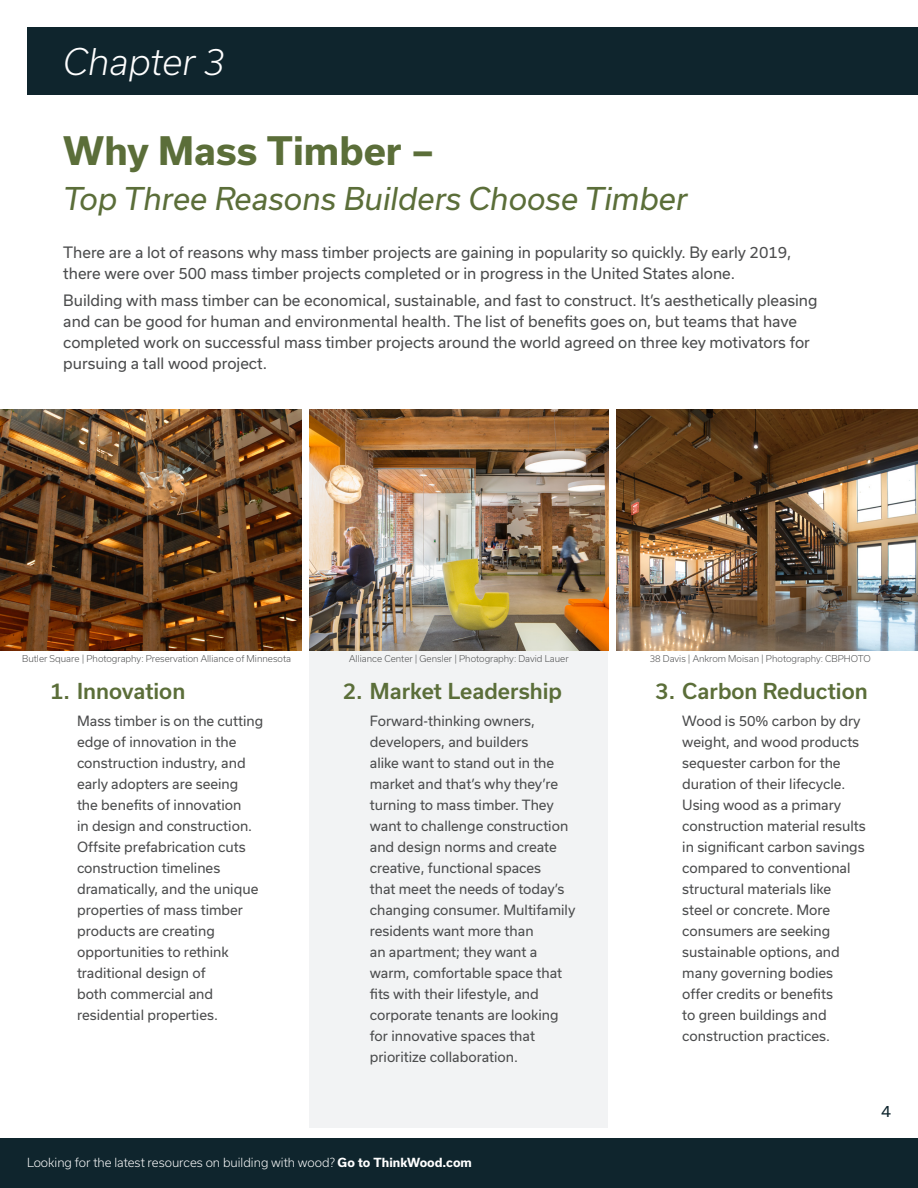
<style>
.page{position:relative;width:918px;height:1188px;background:#fff}
.page>*{position:absolute;margin:0;border:0;box-sizing:border-box;transform-origin:0 0}
.Paragraph_Style_2{font:700 37.5px "Usual";color:#5b6e39}
.t1{font:italic 300 35.1px "Usual";color:#fff}
.Paragraph_Style_2-2{font:italic 30px "Usual";color:#5b6e39}
.t2{font:500 21px "Usual";color:#5b6e39}
.Paragraph_Style_2-3{font:15px/21px "Usual";color:#4b4c4d}
.t3{font:15px "Usual";color:#0f252d}
.Paragraph_Style_2-4{font:13.5px/21px "Usual";color:#4b4c4d}
.t4{font:300 12px "Usual";color:#fff}
.t5{font:300 9px "Usual";color:#4b4c4d}
.s1{font-weight:700}
</style>
<div class="page">
<div style="left:27px;top:27px;width:891px;height:67px;background:#0f252d"></div>
<div style="left:310px;top:410px;width:298px;height:718px;background:#f2f3f4"></div>
<div style="left:0;top:1138px;width:918px;height:50px;background:#0f252d"></div>
<img style="left:0;top:410px;width:301px;height:240px">
<img style="left:310px;top:410px;width:298px;height:240px">
<img style="left:617px;top:410px;width:301px;height:240px">
<p class="t1" style="left:63px;top:42px;width:163px">Chapter 3</p>
<p class="Paragraph_Style_2" style="left:63px;top:129px;width:372px">Why Mass Timber –</p>
<p class="Paragraph_Style_2-2" style="left:63px;top:181px;width:626px">Top Three Reasons Builders Choose Timber</p>
<p class="Paragraph_Style_2-3" style="left:63px;top:242px;width:730px">There are a lot of reasons why mass timber projects are gaining in popularity so quickly. By early 2019, there were over 500 mass timber projects completed or in progress in the United States alone.</p>
<p class="Paragraph_Style_2-3" style="left:63px;top:290px;width:756px">Building with mass timber can be economical, sustainable, and fast to construct. It’s aesthetically pleasing and can be good for human and environmental health. The list of benefits goes on, but teams that have completed work on successful mass timber projects around the world agreed on three key motivators for pursuing a tall wood project.</p>
<p class="t5" style="left:22px;top:654px;width:270px">Butler Square | Photography: Preservation Alliance of Minnesota</p>
<p class="t5" style="left:349px;top:654px;width:221px">Alliance Center | Gensler | Photography: David Lauer</p>
<p class="t5" style="left:650px;top:654px;width:223px">38 Davis | Ankrom Moisan | Photography: CBPHOTO</p>
<p class="t2" style="left:50px;top:679px;width:137px">1. Innovation</p>
<p class="Paragraph_Style_2-4" style="left:77px;top:711px;width:188px">Mass timber is on the cutting edge of innovation in the construction industry, and early adopters are seeing<br>the benefits of innovation<br>in design and construction.<br>Offsite prefabrication cuts construction timelines dramatically, and the unique properties of mass timber products are creating opportunities to rethink traditional design of<br>both commercial and residential properties.</p>
<p class="t2" style="left:343px;top:679px;width:221px">2. Market Leadership</p>
<p class="Paragraph_Style_2-4" style="left:370px;top:711px;width:207px">Forward-thinking owners, developers, and builders<br>alike want to stand out in the market and that’s why they’re turning to mass timber. They want to challenge construction and design norms and create creative, functional spaces<br>that meet the needs of today’s changing consumer. Multifamily residents want more than<br>an apartment; they want a warm, comfortable space that fits with their lifestyle, and corporate tenants are looking for innovative spaces that prioritize collaboration.</p>
<p class="t2" style="left:655px;top:679px;width:214px">3. Carbon Reduction</p>
<p class="Paragraph_Style_2-4" style="left:682px;top:711px;width:185px">Wood is 50% carbon by dry weight, and wood products sequester carbon for the duration of their lifecycle.<br>Using wood as a primary construction material results in significant carbon savings compared to conventional structural materials like<br>steel or concrete. More consumers are seeking sustainable options, and many governing bodies offer credits or benefits<br>to green buildings and construction practices.</p>
<p class="t4" style="left:27px;top:1156px;width:446px">Looking for the latest resources on building with wood? <span class="s1">Go to ThinkWood.com</span></p>
<p class="t3" style="left:882px;top:1103px;width:11px">4</p>
</div>
